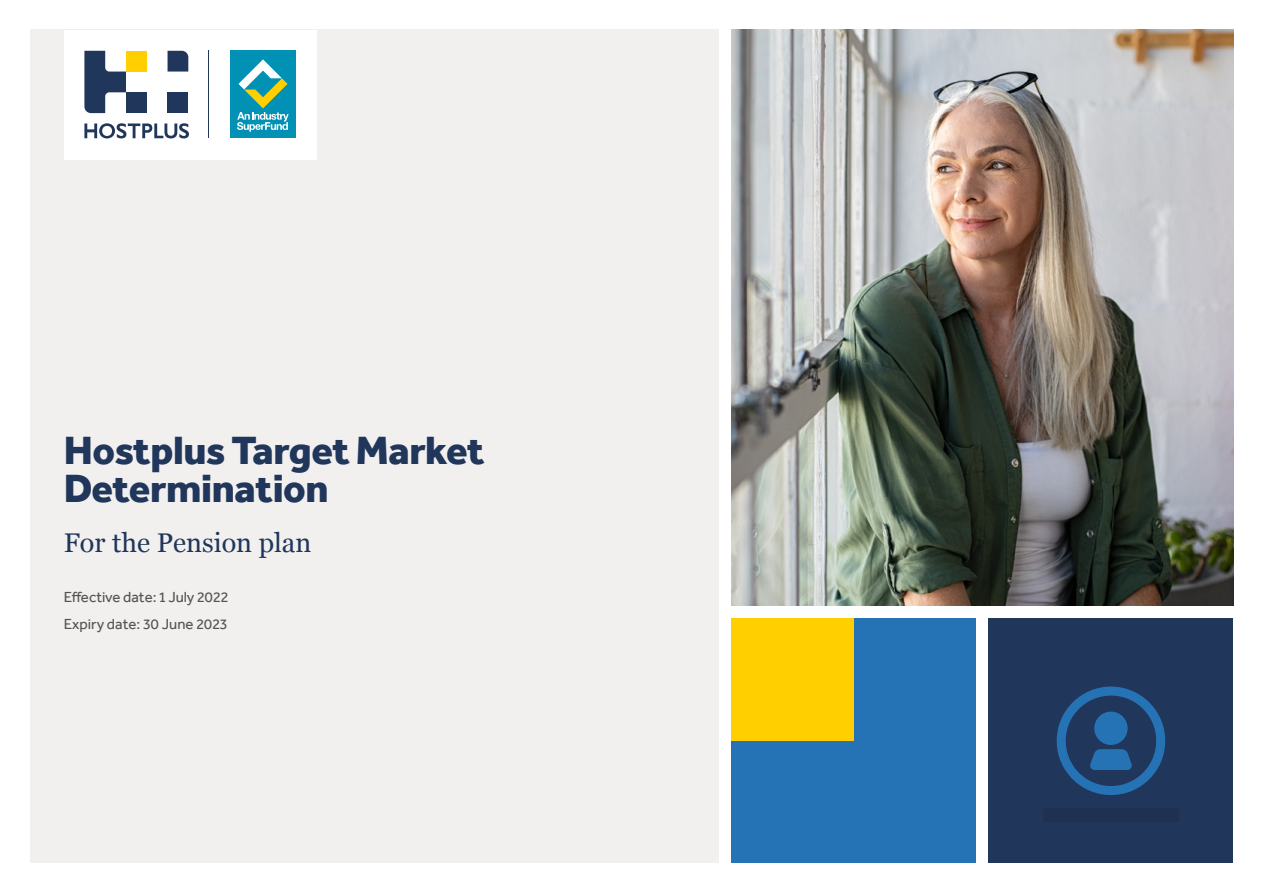
<style>
.page{position:relative;width:1263px;height:893px;background:#fff}
.page>*{position:absolute;margin:0;border:0;box-sizing:border-box;transform-origin:0 0}
.t1{font:800 40.5px/38.2px "Effra";letter-spacing:-.01em;color:#20365a}
.t2{font:27px "Georgia";color:#20365a}
.t3{font:15px/27.9px "Effra";color:#55524e}
</style>
<div class="page">
<div style="left:30px;top:30px;width:689px;height:833px;background:#f2f0ef"></div>
<div style="left:731px;top:619px;width:245px;height:244px;background:#2573b5"></div>
<div style="left:64px;top:30px;width:252px;height:129px;background:#fff"></div>
<svg style="left:168px;top:51px;width:20px;height:21px"></svg>
<div style="left:168px;top:92px;width:20px;height:21px;background:#20365a"></div>
<div style="left:126px;top:51px;width:21px;height:21px;background:#ffcf00"></div>
<svg style="left:84px;top:51px;width:42px;height:62px"></svg>
<div style="left:126px;top:92px;width:21px;height:21px;background:#20365a"></div>
<svg style="left:84px;top:123px;width:105px;height:15px"></svg>
<div style="left:230px;top:51px;width:66px;height:87px;background:#0091b4"></div>
<svg style="left:237px;top:59px;width:52px;height:73px"></svg>
<hr style="left:208px;top:51px;width:1px;height:87px;background:#20365a">
<img style="left:731px;top:30px;width:502px;height:576px">
<div style="left:989px;top:619px;width:244px;height:244px;background:#20365a"></div>
<div style="left:1043px;top:809px;width:135px;height:13px;background:#203052"></div>
<svg style="left:1057px;top:686px;width:108px;height:109px"></svg>
<div style="left:1094px;top:712px;width:34px;height:33px;background:#2573b5;border-radius:50%"></div>
<div style="left:731px;top:619px;width:123px;height:122px;background:#ffcf00"></div>
<h1 class="t1" style="left:64px;top:430px;width:423px">Hostplus Target Market<br>Determination</h1>
<h2 class="t2" style="left:64px;top:523px;width:249px">For the Pension plan</h2>
<p class="t3" style="left:64px;top:582px;width:166px">Effective date: 1 July 2022<br>Expiry date: 30 June 2023</p>
</div>
